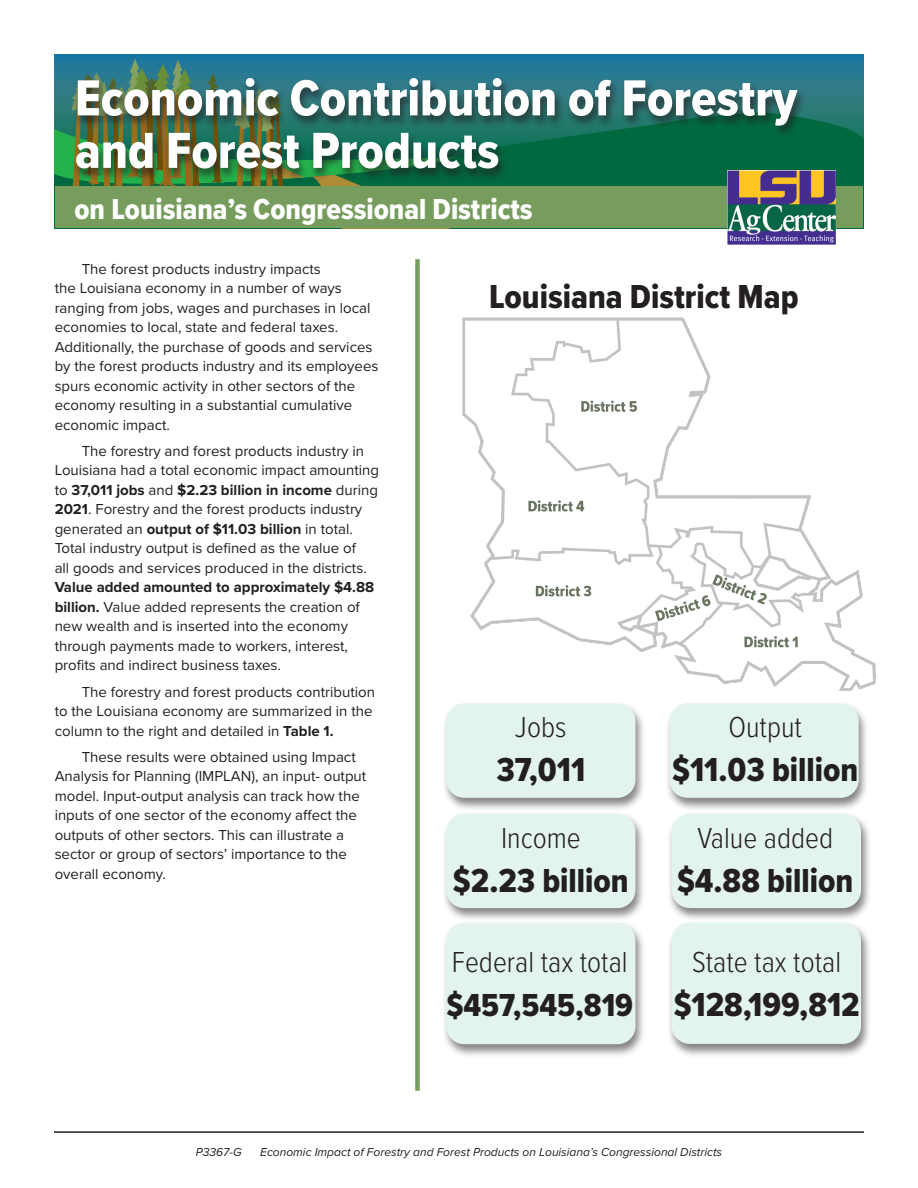
<style>
.page{position:relative;width:918px;height:1188px;background:#fff}
.page>*{position:absolute;margin:0;border:0;box-sizing:border-box;transform-origin:0 0}
.t1{font:52.5px/52.5px "Proxima Nova Cond Extrabld";color:#fff}
.subheads{font:34.5px "Proxima Nova Cond Extrabld";color:#231f20}
.subheads-2{font:33px "Proxima Nova Cond Extrabld";color:#231f20}
.subhead2{font:300 30px "Proxima Nova Cond";color:#231f20}
.Title-second_line{font:30px "Proxima Nova Cond Extrabld";color:#fff}
.t2{font:15px/19.5px "Proxima Nova";color:#231f20}
.t3{font:italic 12px "Proxima Nova";color:#231f20}
.s1{font-weight:700}
</style>
<div class="page">
<div style="left:441px;top:702px;width:205px;height:110px;background:#231f20;opacity:.55"></div>
<div style="left:446px;top:703px;width:189px;height:95px;background:#e3f3f0;border-radius:18px"></div>
<div style="left:664px;top:702px;width:205px;height:110px;background:#231f20;opacity:.55"></div>
<div style="left:670px;top:703px;width:189px;height:95px;background:#e3f3f0;border-radius:18px"></div>
<div style="left:441px;top:812px;width:205px;height:110px;background:#231f20;opacity:.55"></div>
<div style="left:446px;top:814px;width:189px;height:94px;background:#e3f3f0;border-radius:18px"></div>
<img style="left:462px;top:317px;width:414px;height:374px">
<svg style="left:54px;top:54px;width:809px;height:55px;background:#207897"></svg>
<svg style="left:462px;top:109px;width:401px;height:120px;background:#086c48"></svg>
<svg style="left:54px;top:58px;width:408px;height:171px;background:#277b7b"></svg>
<div style="left:71px;top:76px;width:736px;height:106px;background:#231f20;opacity:.7"></div>
<div style="left:55px;top:186px;width:807px;height:42px;background:#779d5e"></div>
<div style="left:667px;top:812px;width:204px;height:110px;background:#231f20;opacity:.55"></div>
<div style="left:672px;top:814px;width:189px;height:94px;background:#e3f3f0;border-radius:18px"></div>
<div style="left:415px;top:259px;width:5px;height:832px;background:#779d5e"></div>
<hr style="left:54px;top:1131px;width:810px;height:2px;background:#231f20">
<img style="left:727px;top:170px;width:108px;height:74px">
<div style="left:441px;top:921px;width:205px;height:137px;background:#231f20;opacity:.55"></div>
<div style="left:446px;top:923px;width:189px;height:121px;background:#e3f3f0;border-radius:18px"></div>
<div style="left:667px;top:921px;width:204px;height:137px;background:#231f20;opacity:.55"></div>
<div style="left:672px;top:922px;width:189px;height:122px;background:#e3f3f0;border-radius:18px"></div>
<h1 class="t1" style="left:75px;top:71px;width:724px">Economic Contribution of Forestry and Forest Products</h1>
<h2 class="Title-second_line" style="left:75px;top:186px;width:460px">on Louisiana’s Congressional Districts</h2>
<p class="t2" style="left:55px;top:258px;width:325px;text-indent:27px">The forest products industry impacts<br>the Louisiana economy in a number of ways ranging from jobs, wages and purchases in local economies to local, state and federal taxes.<br>Additionally, the purchase of goods and services by the forest products industry and its employees spurs economic activity in other sectors of the economy resulting in a substantial cumulative economic impact.</p>
<p class="t2" style="left:55px;top:440px;width:326px;text-indent:27px">The forestry and forest products industry in Louisiana had a total economic impact amounting to <span class="s1">37,011 jobs</span> and <span class="s1">$2.23 billion in income</span> during <span class="s1">2021</span>. Forestry and the forest products industry generated an <span class="s1">output of $11.03 billion</span> in total.<br>Total industry output is defined as the value of<br>all goods and services produced in the districts.<br><span class="s1">Value added amounted to approximately $4.88 billion.</span> Value added represents the creation of new wealth and is inserted into the economy through payments made to workers, interest, profits and indirect business taxes.</p>
<p class="t2" style="left:55px;top:681px;width:322px;text-indent:27px">The forestry and forest products contribution to the Louisiana economy are summarized in the column to the right and detailed in <span class="s1">Table 1.</span></p>
<p class="t2" style="left:55px;top:746px;width:313px;text-indent:27px">These results were obtained using Impact Analysis for Planning (IMPLAN), an input- output model. Input-output analysis can track how the inputs of one sector of the economy affect the outputs of other sectors. This can illustrate a sector or group of sectors’ importance to the overall economy.</p>
<h2 class="subheads" style="left:489px;top:271px;width:311px">Louisiana District Map</h2>
<h2 class="subhead2" style="left:515px;top:705px;width:53px">Jobs</h2>
<h2 class="subheads" style="left:496px;top:744px;width:90px">37,011</h2>
<h2 class="subhead2" style="left:501px;top:816px;width:81px">Income</h2>
<h2 class="subheads" style="left:453px;top:855px;width:177px">$2.23 billion</h2>
<h2 class="subhead2" style="left:452px;top:940px;width:177px">Federal tax total</h2>
<h2 class="subheads-2" style="left:446px;top:980px;width:188px">$457,545,819</h2>
<h2 class="subhead2" style="left:728px;top:705px;width:75px">Output</h2>
<h2 class="subheads" style="left:672px;top:744px;width:188px">$11.03 billion</h2>
<h2 class="subhead2" style="left:697px;top:816px;width:137px">Value added</h2>
<h2 class="subheads" style="left:677px;top:855px;width:178px">$4.88 billion</h2>
<h2 class="subhead2" style="left:692px;top:940px;width:150px">State tax total</h2>
<h2 class="subheads" style="left:674px;top:979px;width:188px">$128,199,812</h2>
<p class="t3" style="left:196px;top:1143px;width:47px">P3367-G</p>
<p class="t3" style="left:260px;top:1143px;width:464px">Economic Impact of Forestry and Forest Products on Louisiana’s Congressional Districts</p>
</div>
